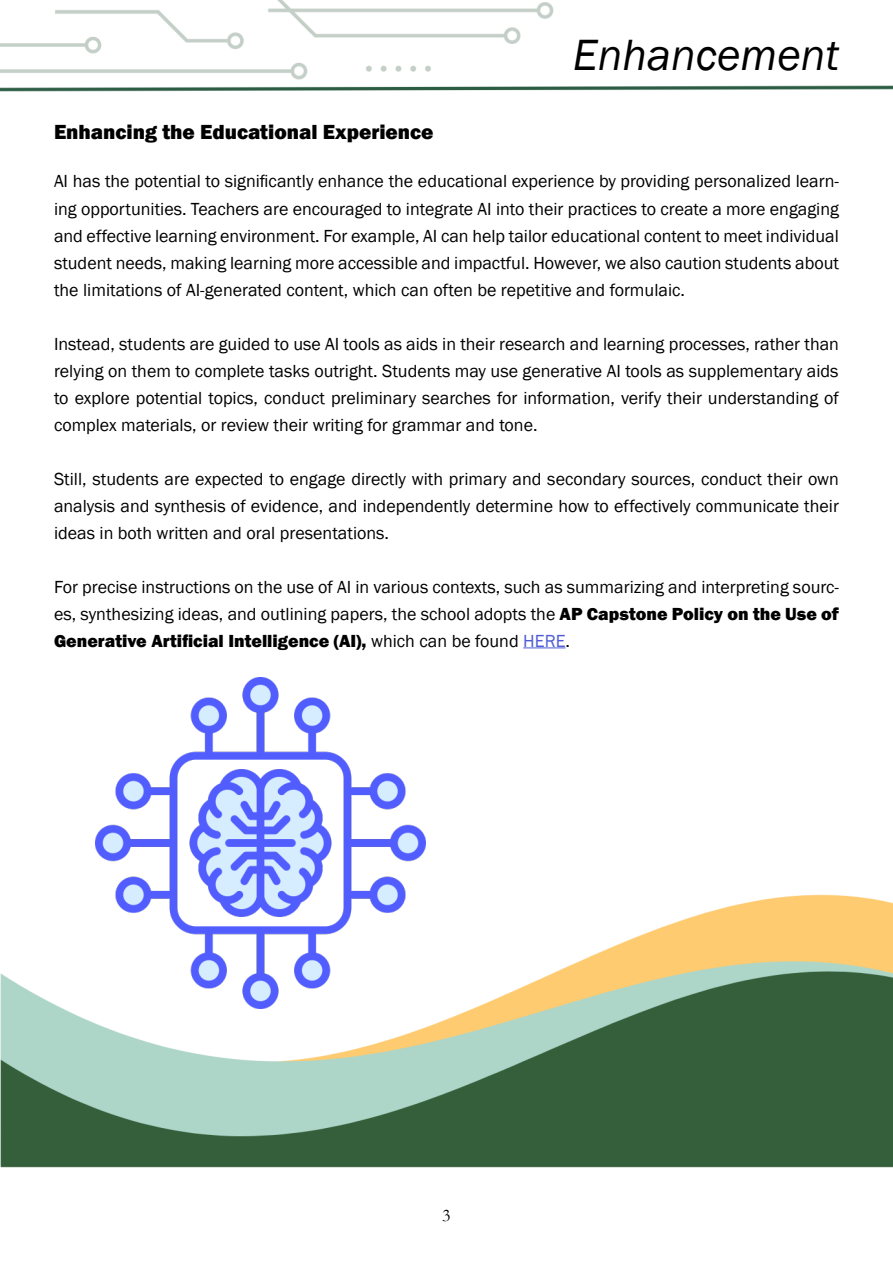
<style>
.page{position:relative;width:893px;height:1263px;background:#fff}
.page>*{position:absolute;margin:0;border:0;box-sizing:border-box;transform-origin:0 0}
.t1{font:italic 45px "Franklin Gothic";color:#000}
.t2{font:800 21px "Franklin Gothic";color:#000}
.t3{font:18px/27px "Franklin Gothic";color:#000;text-align:justify}
.t4{font:18px "Garamond";color:#000}
.s1{font-weight:800}
.s2{color:#4f5cd6}
</style>
<div class="page">
<img style="left:0;top:0;width:893px;height:1168px">
<hr style="left:523px;top:647px;width:43px;height:1px;background:#4f5cd6">
<img style="left:95px;top:678px;width:331px;height:330px">
<p class="t1" style="left:573px;top:27px;width:268px">Enhancement</p>
<p class="t2" style="left:54px;top:118px;width:381px">Enhancing the Educational Experience</p>
<p class="t3" style="left:54px;top:168px;width:786px">AI has the potential to significantly enhance the educational experience by providing personalized learn&shy;ing opportunities. Teachers are encouraged to integrate AI into their practices to create a more engaging and effective learning environment. For example, AI can help tailor educational content to meet individual student needs, making learning more accessible and impactful. However, we also caution students about the limitations of AI-generated content, which can often be repetitive and formulaic.</p>
<p class="t3" style="left:54px;top:330px;width:786px">Instead, students are guided to use AI tools as aids in their research and learning processes, rather than relying on them to complete tasks outright. Students may use generative AI tools as supplementary aids</p>
<p class="t3" style="left:54px;top:384px;width:786px">to explore potential topics, conduct preliminary searches for information, verify their understanding of complex materials, or review their writing for grammar and tone.</p>
<p class="t3" style="left:54px;top:465px;width:786px">Still, students are expected to engage directly with primary and secondary sources, conduct their own analysis and synthesis of evidence, and independently determine how to effectively communicate their ideas in both written and oral presentations.</p>
<p class="t3" style="left:54px;top:573px;width:786px">For precise instructions on the use of AI in various contexts, such as summarizing and interpreting sourc&shy;es, synthesizing ideas, and outlining papers, the school adopts the <span class="s1">AP Capstone Policy on the Use of Generative Artificial Intelligence (AI),</span> which can be found <span class="s2">HERE</span>.</p>
<p class="t4" style="left:442px;top:1203px;width:10px">3</p>
</div>
